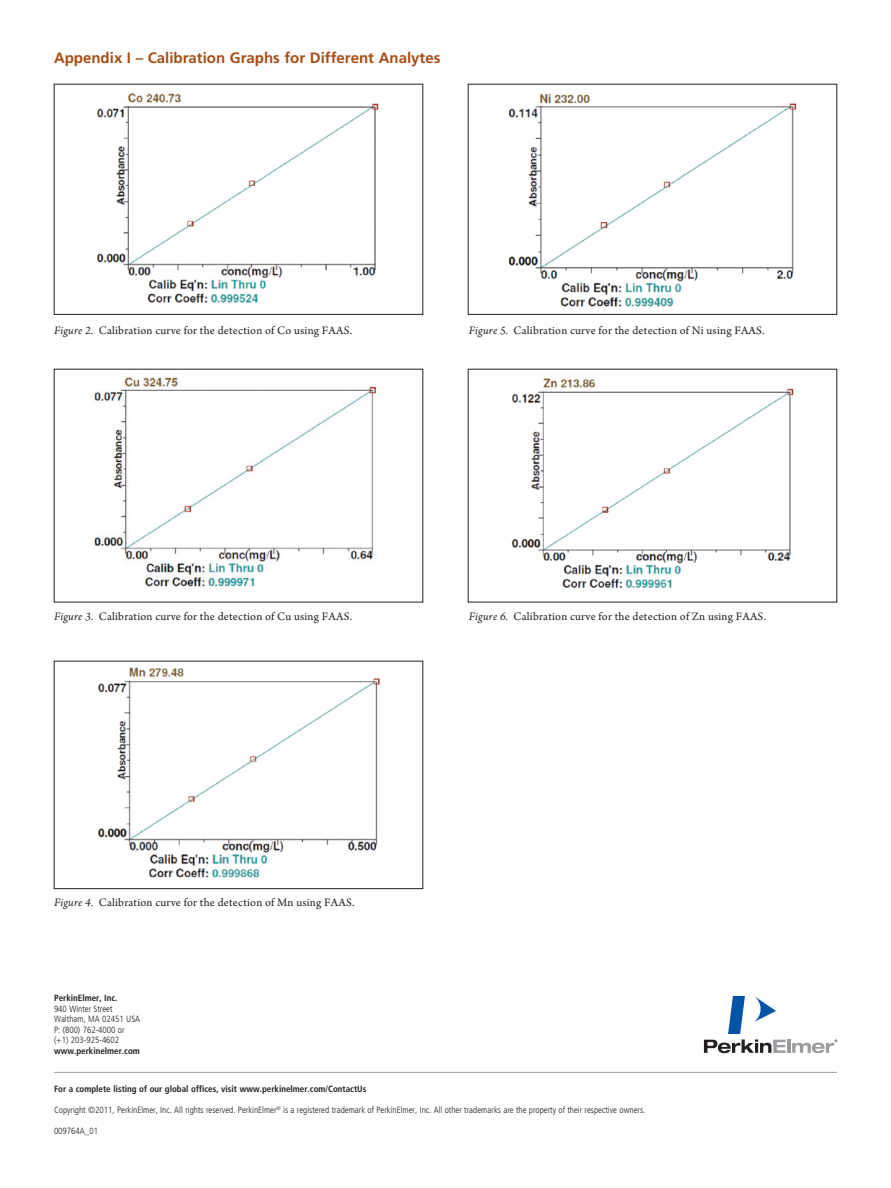
<style>
.page{position:relative;width:891px;height:1188px;background:#fff}
.page>*{position:absolute;margin:0;border:0;box-sizing:border-box;transform-origin:0 0}
.t1{font:700 15px "Frutiger LT Com";color:#a84c13}
.t2{font:12px "Arno Pro";letter-spacing:.02em;color:#231f20}
.t3{font:300 condensed 9px/10.5px "Frutiger LT Com";color:#231f20}
.t4{font:700 condensed 9px "Frutiger LT Com";color:#231f20}
.s1{font-style:italic}
</style>
<div class="page">
<hr style="left:54px;top:1072px;width:783px;height:1px;background:#999b9e">
<hr style="left:787px;top:1039px;width:3px;height:14px;background:#999b9e">
<svg style="left:704px;top:996px;width:82px;height:57px"></svg>
<svg style="left:792px;top:1039px;width:45px;height:14px"></svg>
<img style="left:94px;top:374px;width:282px;height:213px">
<img style="left:97px;top:667px;width:283px;height:211px">
<div style="left:54px;top:661px;width:369px;height:228px;border:1px solid #231f20"></div>
<img style="left:508px;top:93px;width:289px;height:214px">
<div style="left:468px;top:84px;width:369px;height:231px;border:1px solid #231f20"></div>
<img style="left:511px;top:378px;width:283px;height:210px">
<img style="left:96px;top:93px;width:283px;height:210px">
<div style="left:54px;top:84px;width:369px;height:231px;border:1px solid #231f20"></div>
<p class="t1" style="left:54px;top:49px;width:388px">Appendix I – Calibration Graphs for Different Analytes</p>
<p class="t2" style="left:54px;top:323px;width:300px"><span class="s1">Figure 2.</span> Calibration curve for the detection of Co using FAAS.</p>
<p class="t2" style="left:469px;top:323px;width:297px"><span class="s1">Figure 5.</span> Calibration curve for the detection of Ni using FAAS.</p>
<p class="t2" style="left:54px;top:610px;width:300px"><span class="s1">Figure 3.</span> Calibration curve for the detection of Cu using FAAS.</p>
<p class="t2" style="left:54px;top:895px;width:302px"><span class="s1">Figure 4.</span> Calibration curve for the detection of Mn using FAAS.</p>
<p class="t4" style="left:54px;top:993px;width:65px">PerkinElmer, Inc.</p>
<p class="t3" style="left:54px;top:1003px;width:88px">940 Winter Street<br>Waltham, MA 02451 USA<br>P: (800) 762-4000 or (+1) 203-925-4602</p>
<p class="t4" style="left:54px;top:1045px;width:87px">www.perkinelmer.com</p>
<p class="t2" style="left:469px;top:610px;width:299px"><span class="s1">Figure 6.</span> Calibration curve for the detection of Zn using FAAS.</p>
<p class="t4" style="left:54px;top:1083px;width:314px">For a complete listing of our global offices, visit www.perkinelmer.com/ContactUs</p>
<p class="t3" style="left:54px;top:1105px;width:593px">Copyright ©2011, PerkinElmer, Inc. All rights reserved. PerkinElmer<sup>®</sup> is a registered trademark of PerkinElmer, Inc. All other trademarks are the property of their respective owners.</p>
<p class="t3" style="left:54px;top:1126px;width:46px">009764A_01</p>
</div>
